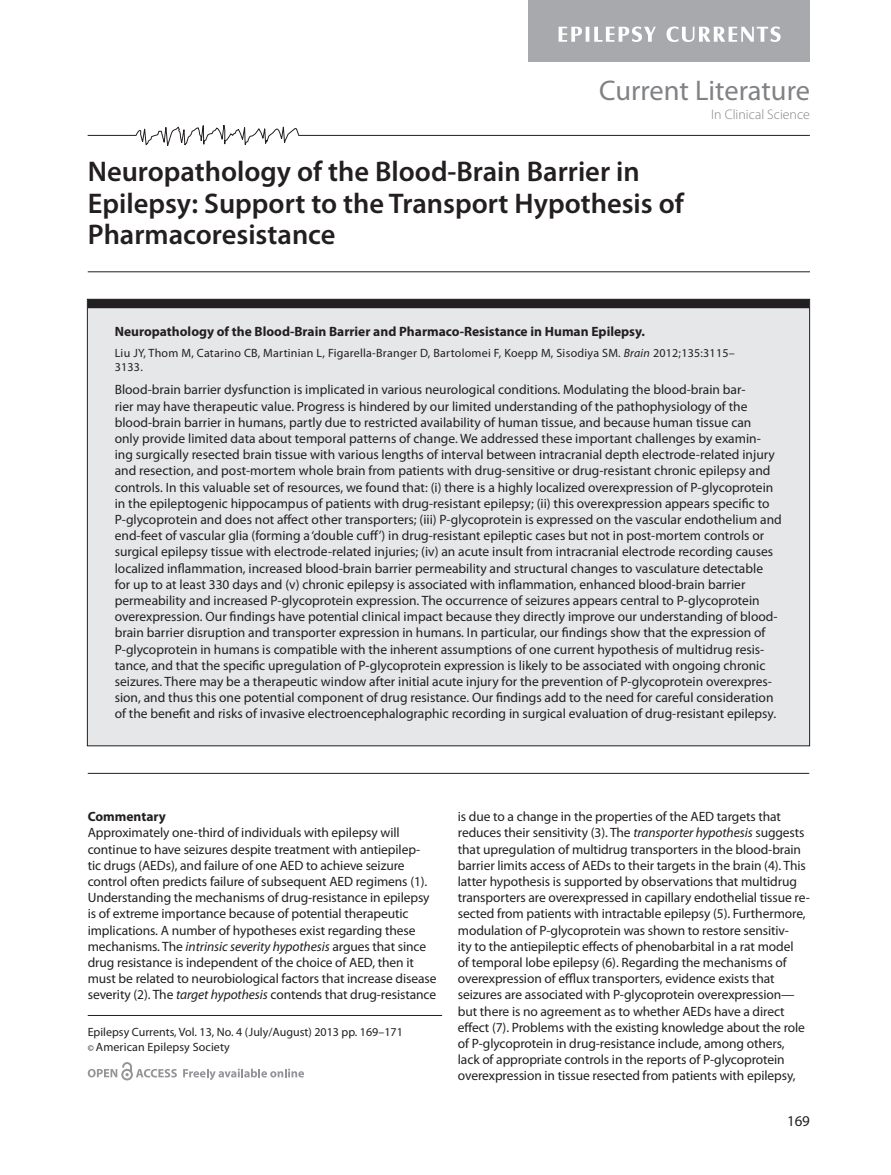
<style>
.page{position:relative;width:891px;height:1175px;background:#fff}
.page>*{position:absolute;margin:0;border:0;box-sizing:border-box;transform-origin:0 0}
.t1{font:600 28.5px/31.5px "Myriad Pro";color:#231f20}
.t2{font:28.5px "Myriad Pro";color:#808285}
.t3{font:15px "Myriad Pro";color:#231f20}
.t4{font:300 13.8px "Myriad Pro";color:#808285}
.t5{font:13.5px/16.2px "Myriad Pro";color:#231f20}
.t6{font:700 13.5px "Myriad Pro";color:#231f20}
.t7{font:12px/14.4px "Myriad Pro";letter-spacing:.015em;color:#231f20}
.s1{font-style:italic}
.s2{font-size:9px}
</style>
<div class="page">
<hr style="left:88px;top:1015px;width:354px;height:1px;background:#231f20">
<svg style="left:183px;top:1068px;width:121px;height:12px"></svg>
<svg style="left:88px;top:1062px;width:89px;height:18px"></svg>
<svg style="left:87px;top:125px;width:723px;height:21px"></svg>
<div style="left:529px;top:0;width:281px;height:62px;background:#a8a9ad"></div>
<svg style="left:558px;top:26px;width:223px;height:16px"></svg>
<div style="left:87px;top:299px;width:723px;height:447px;background:#e6e7e9"></div>
<div style="left:88px;top:299px;width:721px;height:9px;background:#231f20"></div>
<hr style="left:88px;top:773px;width:721px;height:1px;background:#231f20">
<hr style="left:88px;top:271px;width:722px;height:1px;background:#231f20">
<h1 class="t2" style="left:599px;top:74px;width:212px">Current Literature</h1>
<p class="t4" style="left:711px;top:107px;width:100px">In Clinical Science</p>
<h1 class="t1" style="left:88px;top:156px;width:598px">Neuropathology of the Blood-Brain Barrier in<br>Epilepsy: Support to the Transport Hypothesis of<br>Pharmacoresistance</h1>
<p class="t6" style="left:115px;top:324px;width:532px">Neuropathology of the Blood-Brain Barrier and Pharmaco-Resistance in Human Epilepsy.</p>
<p class="t7" style="left:115px;top:346px;width:622px">Liu JY, Thom M, Catarino CB, Martinian L, Figarella-Branger D, Bartolomei F, Koepp M, Sisodiya SM. <span class="s1">Brain</span> 2012;135:3115–<br>3133.</p>
<p class="t5" style="left:115px;top:382px;width:669px">Blood-brain barrier dysfunction is implicated in various neurological conditions. Modulating the blood-brain bar-<br>rier may have therapeutic value. Progress is hindered by our limited understanding of the pathophysiology of the blood-brain barrier in humans, partly due to restricted availability of human tissue, and because human tissue can<br>only provide limited data about temporal patterns of change. We addressed these important challenges by examin&shy;ing surgically resected brain tissue with various lengths of interval between intracranial depth electrode-related injury and resection, and post-mortem whole brain from patients with drug-sensitive or drug-resistant chronic epilepsy and controls. In this valuable set of resources, we found that: (i) there is a highly localized overexpression of P-glycoprotein in the epileptogenic hippocampus of patients with drug-resistant epilepsy; (ii) this overexpression appears specific to P-glycoprotein and does not affect other transporters; (iii) P-glycoprotein is expressed on the vascular endothelium and end-feet of vascular glia (forming a ‘double cuff’) in drug-resistant epileptic cases but not in post-mortem controls or surgical epilepsy tissue with electrode-related injuries; (iv) an acute insult from intracranial electrode recording causes localized inflammation, increased blood-brain barrier permeability and structural changes to vasculature detectable for up to at least 330 days and (v) chronic epilepsy is associated with inflammation, enhanced blood-brain barrier permeability and increased P-glycoprotein expression. The occurrence of seizures appears central to P-glycoprotein overexpression. Our findings have potential clinical impact because they directly improve our understanding of blood&shy;brain barrier disruption and transporter expression in humans. In particular, our findings show that the expression of P-glycoprotein in humans is compatible with the inherent assumptions of one current hypothesis of multidrug resis&shy;tance, and that the specific upregulation of P-glycoprotein expression is likely to be associated with ongoing chronic seizures. There may be a therapeutic window after initial acute injury for the prevention of P-glycoprotein overexpres&shy;sion, and thus this one potential component of drug resistance. Our findings add to the need for careful consideration of the benefit and risks of invasive electroencephalographic recording in surgical evaluation of drug-resistant epilepsy.</p>
<p class="t6" style="left:88px;top:809px;width:80px">Commentary</p>
<p class="t5" style="left:88px;top:825px;width:350px">Approximately one-third of individuals with epilepsy will continue to have seizures despite treatment with antiepilep&shy;tic drugs (AEDs), and failure of one AED to achieve seizure control often predicts failure of subsequent AED regimens (1).<br>Understanding the mechanisms of drug-resistance in epilepsy is of extreme importance because of potential therapeutic implications. A number of hypotheses exist regarding these mechanisms. The <span class="s1">intrinsic severity hypothesis</span> argues that since drug resistance is independent of the choice of AED, then it must be related to neurobiological factors that increase disease severity (2). The <span class="s1">target hypothesis</span> contends that drug-resistance</p>
<p class="t7" style="left:88px;top:1025px;width:317px">Epilepsy Currents, Vol. 13, No. 4 (July/August) 2013 pp. 169–171 <span class="s2">©</span> American Epilepsy Society</p>
<p class="t5" style="left:458px;top:808px;width:354px">is due to a change in the properties of the AED targets that reduces their sensitivity (3). The <span class="s1">transporter hypothesis</span> suggests that upregulation of multidrug transporters in the blood-brain barrier limits access of AEDs to their targets in the brain (4). This latter hypothesis is supported by observations that multidrug transporters are overexpressed in capillary endothelial tissue re&shy;sected from patients with intractable epilepsy (5). Furthermore, modulation of P-glycoprotein was shown to restore sensitiv-<br>ity to the antiepileptic effects of phenobarbital in a rat model<br>of temporal lobe epilepsy (6). Regarding the mechanisms of overexpression of efflux transporters, evidence exists that seizures are associated with P-glycoprotein overexpression— but there is no agreement as to whether AEDs have a direct effect (7). Problems with the existing knowledge about the role of P-glycoprotein in drug-resistance include, among others,<br>lack of appropriate controls in the reports of P-glycoprotein overexpression in tissue resected from patients with epilepsy,</p>
<p class="t3" style="left:787px;top:1113px;width:24px">169</p>
</div>
